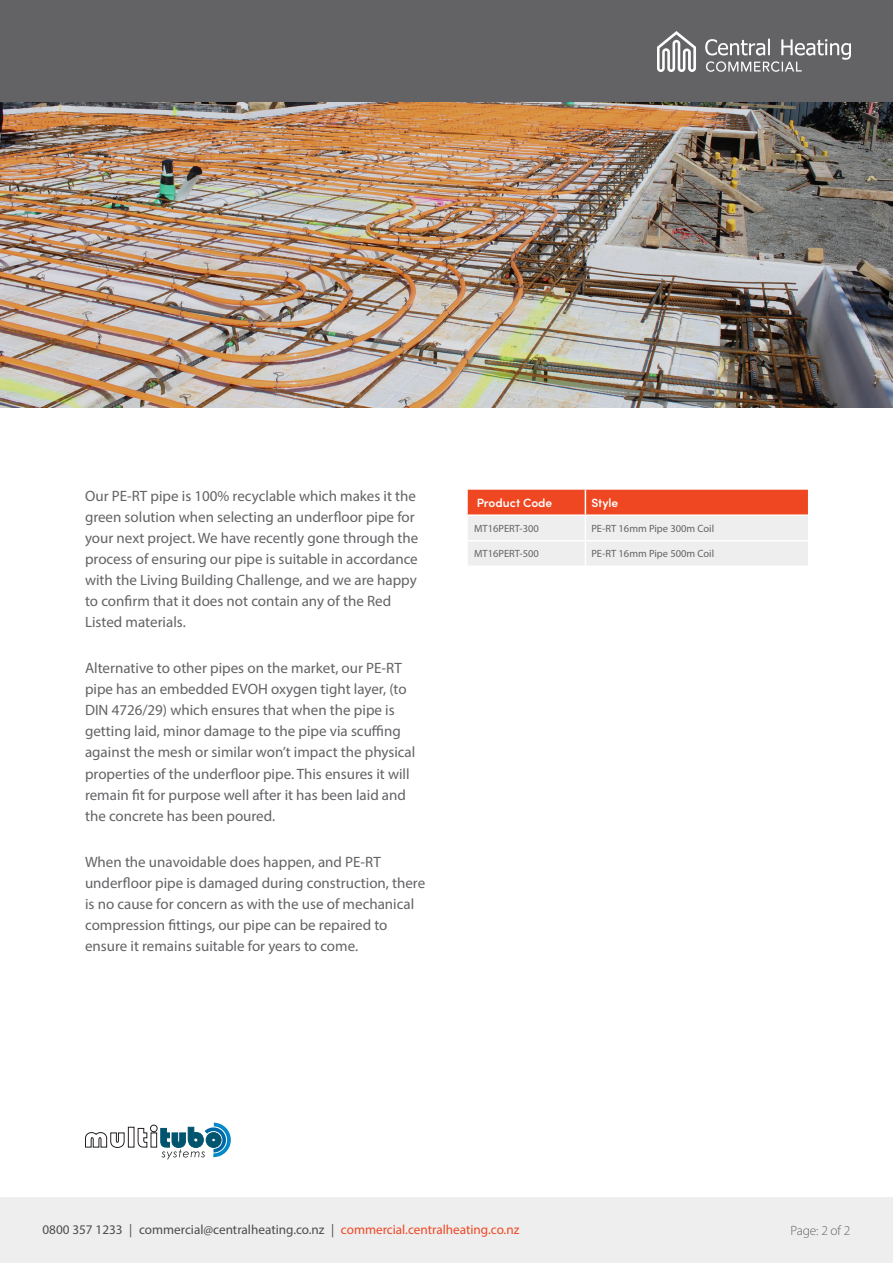
<style>
.page{position:relative;width:893px;height:1263px;background:#fff}
.page>*{position:absolute;margin:0;border:0;box-sizing:border-box;transform-origin:0 0}
.Body{font:15px/21px "Myriad Pro";color:#636366}
.t1{font:300 13.5px "Myriad Pro";letter-spacing:-.01em;color:#636366}
.t2{font:13.2px "Myriad Pro";color:#4b4c4d}
.Table___Heading{font:600 12px "Sofia Pro";color:#fff}
.Table___Body{font:10.5px "Myriad Pro";color:#636366}
.s1{color:#ef4722}
</style>
<div class="page">
<div style="left:0;top:0;width:893px;height:103px;background:#636366"></div>
<div style="left:0;top:1197px;width:893px;height:66px;background:#eeeeef"></div>
<img style="left:658px;top:31px;width:192px;height:40px">
<img style="left:0;top:103px;width:893px;height:305px">
<svg style="left:85px;top:1132px;width:40px;height:16px"></svg>
<div style="left:128px;top:1127px;width:6px;height:20px;border:1px solid #231f20"></div>
<svg style="left:137px;top:1123px;width:94px;height:36px"></svg>
<svg style="left:468px;top:490px;width:340px;height:75px;background:#efb8ac"></svg>
<p class="Body" style="left:85px;top:485px;width:335px">Our PE-RT pipe is 100% recyclable which makes it the green solution when selecting an underfloor pipe for your next project. We have recently gone through the process of ensuring our pipe is suitable in accordance with the Living Building Challenge, and we are happy to confirm that it does not contain any of the Red Listed materials.</p>
<p class="Body" style="left:85px;top:658px;width:332px">Alternative to other pipes on the market, our PE-RT pipe has an embedded EVOH oxygen tight layer, (to DIN 4726/29) which ensures that when the pipe is getting laid, minor damage to the pipe via scuffing against the mesh or similar won’t impact the physical properties of the underfloor pipe. This ensures it will remain fit for purpose well after it has been laid and the concrete has been poured.</p>
<p class="Body" style="left:85px;top:851px;width:342px">When the unavoidable does happen, and PE-RT underfloor pipe is damaged during construction, there is no cause for concern as with the use of mechanical compression fittings, our pipe can be repaired to ensure it remains suitable for years to come.</p>
<p class="Table___Heading" style="left:477px;top:493px;width:77px">Product Code</p>
<p class="Table___Heading" style="left:591px;top:493px;width:28px">Style</p>
<p class="Table___Body" style="left:474px;top:522px;width:66px">MT16PERT-300</p>
<p class="Table___Body" style="left:591px;top:522px;width:124px">PE-RT 16mm Pipe 300m Coil</p>
<p class="Table___Body" style="left:474px;top:547px;width:66px">MT16PERT-500</p>
<p class="Table___Body" style="left:591px;top:547px;width:124px">PE-RT 16mm Pipe 500m Coil</p>
<p class="t2" style="left:43px;top:1221px;width:478px">0800 357 1233 | commercial@centralheating.co.nz | <span class="s1">commercial.centralheating.co.nz</span></p>
<p class="t1" style="left:790px;top:1222px;width:62px">Page: 2 of 2</p>
</div>
